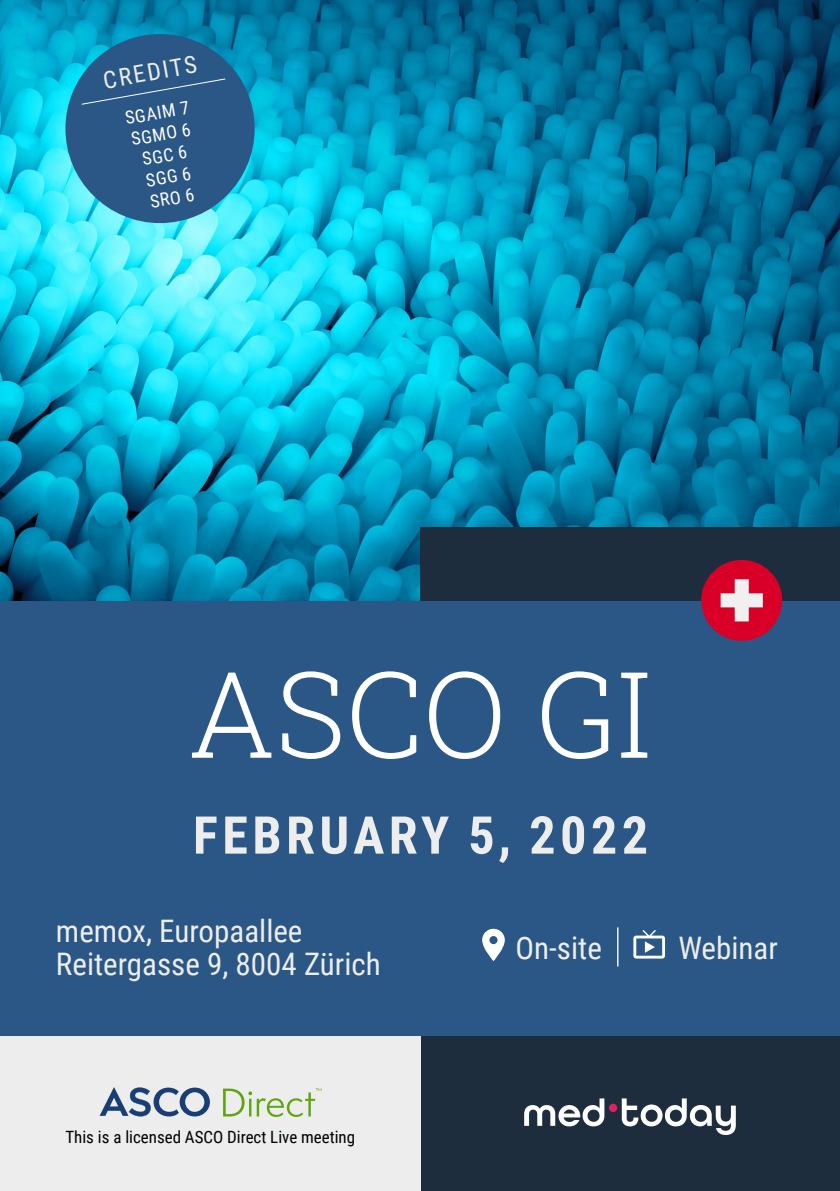
<style>
.page{position:relative;width:840px;height:1191px;background:#fff}
.page>*{position:absolute;margin:0;border:0;box-sizing:border-box;transform-origin:0 0}
.t1{font:300 119.6px "Roboto Slab";color:#fff}
.t2{font:700 52.2px "Roboto Condensed";letter-spacing:.085em;color:#ededed}
.t3{font:31px/33.4px "Roboto Condensed";color:#ededed}
.t4{font:24px "Roboto Condensed";color:#ededed}
.t5{font:18px/21.6px "Roboto Condensed";color:#fff;text-align:center}
.t6{font:17px "Roboto Condensed";color:#000}
</style>
<div class="page">
<div style="left:0;top:600px;width:839px;height:436px;background:#2a5785"></div>
<div style="left:420px;top:1036px;width:419px;height:155px;background:#1d2d3e"></div>
<div style="left:0;top:1036px;width:420px;height:155px;background:#ededed"></div>
<img style="left:0;top:0;width:839px;height:600px">
<svg style="left:223px;top:1088px;width:98px;height:29px"></svg>
<svg style="left:99px;top:1087px;width:111px;height:29px"></svg>
<div style="left:420px;top:527px;width:419px;height:73px;background:#1d2d3e"></div>
<div style="left:701px;top:560px;width:80px;height:81px;background:#d80027;border-radius:50%"></div>
<svg style="left:720px;top:579px;width:42px;height:42px"></svg>
<svg style="left:482px;top:928px;width:22px;height:33px"></svg>
<svg style="left:633px;top:930px;width:31px;height:28px"></svg>
<hr style="left:616px;top:927px;width:2px;height:39px;background:#fff">
<div style="left:65px;top:34px;width:189px;height:189px;background:#2a5785;border-radius:50%"></div>
<svg style="left:81px;top:78px;width:145px;height:27px"></svg>
<svg style="left:524px;top:1098px;width:80px;height:28px"></svg>
<svg style="left:621px;top:1098px;width:114px;height:37px"></svg>
<svg style="left:608px;top:1103px;width:9px;height:9px"></svg>
<p class="t4" style="left:100px;top:64px;width:96px;rotate:-10deg">CREDITS</p>
<p class="t5" style="left:123px;top:107px;width:66px;rotate:-10deg">SGAIM 7<br>SGMO 6<br>SGC 6<br>SGG 6<br>SRO 6</p>
<h1 class="t1" style="left:188px;top:632px;width:464px">ASCO GI</h1>
<h2 class="t2" style="left:193px;top:798px;width:456px">FEBRUARY 5, 2022</h2>
<p class="t3" style="left:56px;top:913px;width:326px">memox, Europaallee<br>Reitergasse 9, 8004 Zürich</p>
<p class="t6" style="left:65px;top:1125px;width:291px">This is a licensed ASCO Direct Live meeting</p>
<p class="t3" style="left:515px;top:929px;width:88px">On-site</p>
<p class="t3" style="left:678px;top:929px;width:101px">Webinar</p>
</div>
